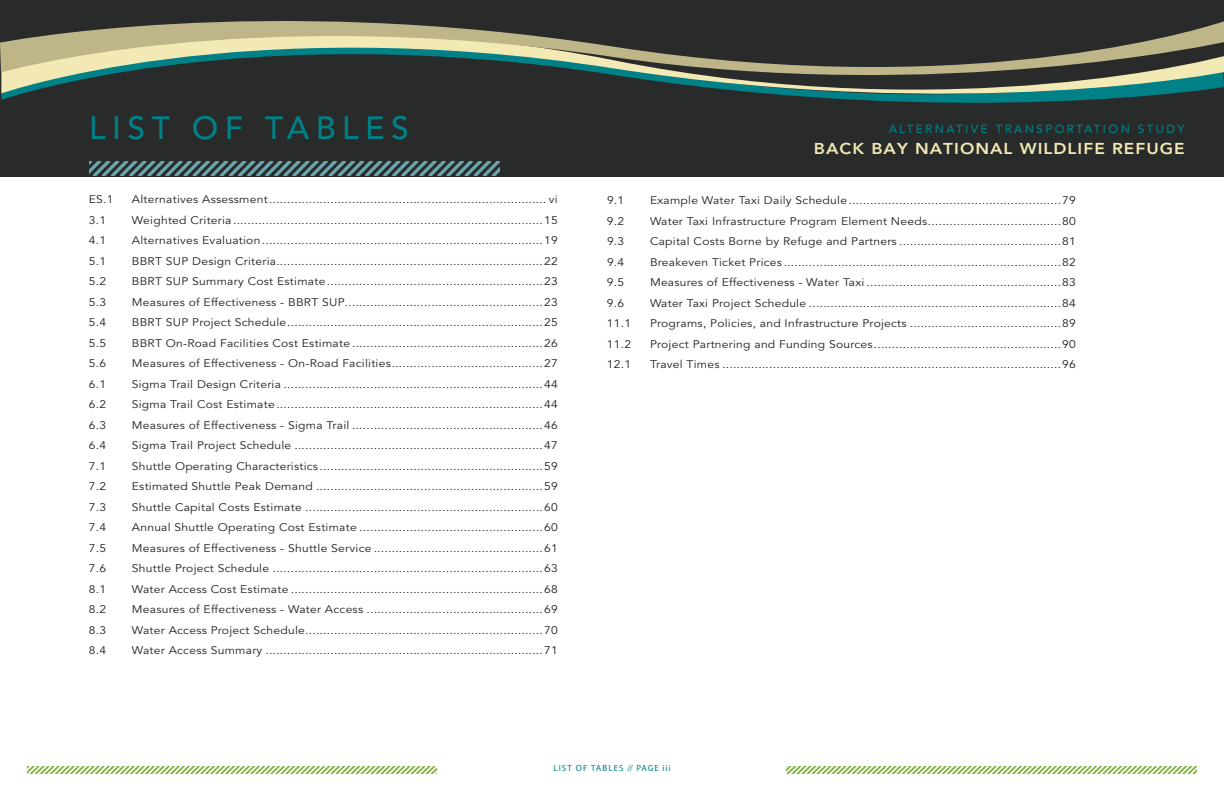
<style>
.page{position:relative;width:1224px;height:792px;background:#fff}
.page>*{position:absolute;margin:0;border:0;box-sizing:border-box;transform-origin:0 0}
.t1{font:500 32px "Avenir LT Std";letter-spacing:.2em;color:#008087}
.t2{font:800 15.7px "Avenir LT Std";letter-spacing:.06em;color:#f3e9b5;scale:1.1 1}
.t3{font:500 11.7px "Avenir LT Std";letter-spacing:.2em;color:#008087}
.t4{font:11px "Avenir LT Std";letter-spacing:.02em;color:#231f20;scale:1.1 1}
.t5{font:9px "Myriad Pro";letter-spacing:.12em;color:#008087}
</style>
<div class="page">
<svg style="left:27px;top:766px;width:1170px;height:8px"></svg>
<div style="left:438px;top:764px;width:348px;height:16px;background:#fff"></div>
<div style="left:0;top:0;width:1224px;height:176px;background:#282b2a"></div>
<svg style="left:0;top:21px;width:1224px;height:82px"></svg>
<svg style="left:89px;top:161px;width:411px;height:15px"></svg>
<h1 class="t1" style="left:89px;top:109px;width:321px">LIST OF TABLES</h1>
<p class="t4" style="left:89px;top:193px;width:24px">ES.1</p>
<p class="t4" style="left:132px;top:193px;width:389px">Alternatives Assessment............................................................................. vi</p>
<p class="t4" style="left:89px;top:214px;width:17px">3.1</p>
<p class="t4" style="left:132px;top:214px;width:389px">Weighted Criteria......................................................................................15</p>
<p class="t4" style="left:89px;top:234px;width:17px">4.1</p>
<p class="t4" style="left:132px;top:234px;width:389px">Alternatives Evaluation..............................................................................19</p>
<p class="t4" style="left:89px;top:255px;width:17px">5.1</p>
<p class="t4" style="left:132px;top:255px;width:389px">BBRT SUP Design Criteria..........................................................................22</p>
<p class="t4" style="left:89px;top:275px;width:17px">5.2</p>
<p class="t4" style="left:132px;top:275px;width:389px">BBRT SUP Summary Cost Estimate............................................................23</p>
<p class="t4" style="left:89px;top:296px;width:17px">5.3</p>
<p class="t4" style="left:132px;top:296px;width:389px">Measures of Effectiveness - BBRT SUP.......................................................23</p>
<p class="t4" style="left:89px;top:316px;width:17px">5.4</p>
<p class="t4" style="left:132px;top:316px;width:389px">BBRT SUP Project Schedule.......................................................................25</p>
<p class="t4" style="left:89px;top:337px;width:17px">5.5</p>
<p class="t4" style="left:132px;top:337px;width:389px">BBRT On-Road Facilities Cost Estimate .....................................................26</p>
<p class="t4" style="left:89px;top:357px;width:17px">5.6</p>
<p class="t4" style="left:132px;top:357px;width:389px">Measures of Effectiveness - On-Road Facilities..........................................27</p>
<p class="t4" style="left:89px;top:378px;width:17px">6.1</p>
<p class="t4" style="left:132px;top:378px;width:389px">Sigma Trail Design Criteria ........................................................................44</p>
<p class="t4" style="left:89px;top:398px;width:17px">6.2</p>
<p class="t4" style="left:132px;top:398px;width:389px">Sigma Trail Cost Estimate..........................................................................44</p>
<p class="t4" style="left:89px;top:419px;width:17px">6.3</p>
<p class="t4" style="left:132px;top:419px;width:389px">Measures of Effectiveness - Sigma Trail .....................................................46</p>
<p class="t4" style="left:89px;top:439px;width:17px">6.4</p>
<p class="t4" style="left:132px;top:439px;width:389px">Sigma Trail Project Schedule .....................................................................47</p>
<p class="t4" style="left:89px;top:460px;width:17px">7.1</p>
<p class="t4" style="left:132px;top:460px;width:389px">Shuttle Operating Characteristics..............................................................59</p>
<p class="t4" style="left:89px;top:480px;width:17px">7.2</p>
<p class="t4" style="left:132px;top:480px;width:389px">Estimated Shuttle Peak Demand ...............................................................59</p>
<p class="t4" style="left:89px;top:501px;width:17px">7.3</p>
<p class="t4" style="left:132px;top:501px;width:389px">Shuttle Capital Costs Estimate ..................................................................60</p>
<p class="t4" style="left:89px;top:521px;width:17px">7.4</p>
<p class="t4" style="left:132px;top:521px;width:389px">Annual Shuttle Operating Cost Estimate ...................................................60</p>
<p class="t4" style="left:89px;top:542px;width:17px">7.5</p>
<p class="t4" style="left:132px;top:542px;width:389px">Measures of Effectiveness - Shuttle Service ...............................................61</p>
<p class="t4" style="left:89px;top:562px;width:17px">7.6</p>
<p class="t4" style="left:132px;top:562px;width:389px">Shuttle Project Schedule ...........................................................................63</p>
<p class="t4" style="left:89px;top:583px;width:17px">8.1</p>
<p class="t4" style="left:132px;top:583px;width:389px">Water Access Cost Estimate ......................................................................68</p>
<p class="t4" style="left:89px;top:603px;width:17px">8.2</p>
<p class="t4" style="left:132px;top:603px;width:389px">Measures of Effectiveness - Water Access .................................................69</p>
<p class="t4" style="left:89px;top:624px;width:17px">8.3</p>
<p class="t4" style="left:132px;top:624px;width:389px">Water Access Project Schedule..................................................................70</p>
<p class="t4" style="left:89px;top:644px;width:17px">8.4</p>
<p class="t4" style="left:132px;top:644px;width:389px">Water Access Summary .............................................................................71</p>
<p class="t3" style="left:889px;top:122px;width:298px">ALTERNATIVE TRANSPORTATION STUDY</p>
<h2 class="t2" style="left:814px;top:139px;width:339px">BACK BAY NATIONAL WILDLIFE REFUGE</h2>
<p class="t4" style="left:607px;top:194px;width:17px">9.1</p>
<p class="t4" style="left:650px;top:194px;width:389px">Example Water Taxi Daily Schedule...........................................................79</p>
<p class="t4" style="left:607px;top:215px;width:17px">9.2</p>
<p class="t4" style="left:650px;top:215px;width:389px">Water Taxi Infrastructure Program Element Needs.....................................80</p>
<p class="t4" style="left:607px;top:235px;width:17px">9.3</p>
<p class="t4" style="left:650px;top:235px;width:389px">Capital Costs Borne by Refuge and Partners .............................................81</p>
<p class="t4" style="left:607px;top:256px;width:17px">9.4</p>
<p class="t4" style="left:650px;top:256px;width:389px">Breakeven Ticket Prices .............................................................................82</p>
<p class="t4" style="left:607px;top:276px;width:17px">9.5</p>
<p class="t4" style="left:650px;top:276px;width:389px">Measures of Effectiveness - Water Taxi ......................................................83</p>
<p class="t4" style="left:607px;top:297px;width:17px">9.6</p>
<p class="t4" style="left:650px;top:297px;width:389px">Water Taxi Project Schedule ......................................................................84</p>
<p class="t4" style="left:607px;top:317px;width:24px">11.1</p>
<p class="t4" style="left:650px;top:317px;width:389px">Programs, Policies, and Infrastructure Projects ..........................................89</p>
<p class="t4" style="left:607px;top:338px;width:24px">11.2</p>
<p class="t4" style="left:650px;top:338px;width:389px">Project Partnering and Funding Sources....................................................90</p>
<p class="t4" style="left:607px;top:358px;width:24px">12.1</p>
<p class="t4" style="left:650px;top:358px;width:389px">Travel Times ..............................................................................................96</p>
<p class="t5" style="left:553px;top:762px;width:119px">LIST OF TABLES // PAGE III</p>
</div>
